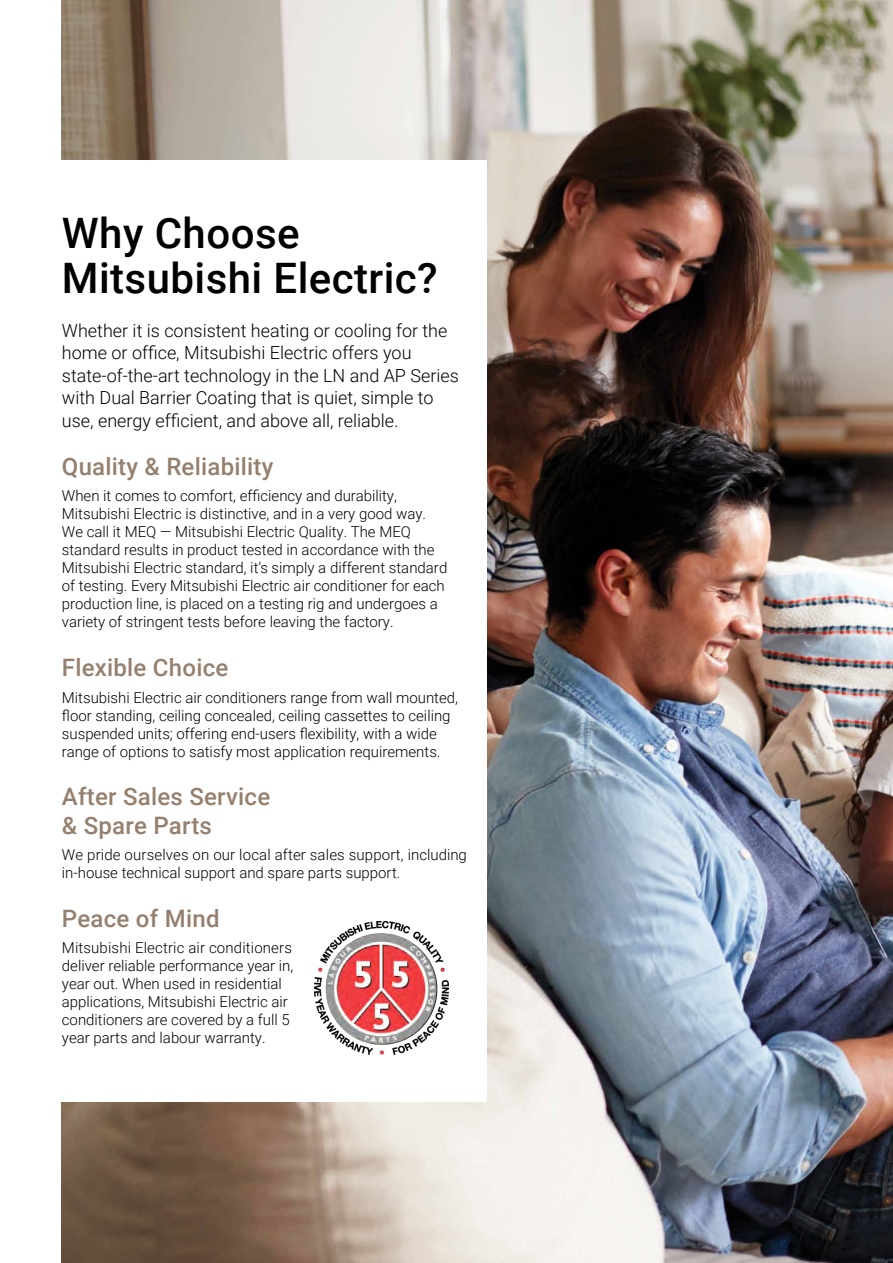
<style>
.page{position:relative;width:893px;height:1263px;background:#fff}
.page>*{position:absolute;margin:0;border:0;box-sizing:border-box;transform-origin:0 0}
.t1{font:500 42px/45px "Roboto";letter-spacing:.01em;color:#000}
.t2{font:500 24px/28.5px "Roboto";letter-spacing:.01em;color:#95806e}
.t3{font:300 18px/22.5px "Roboto";color:#000}
.t4{font:300 15px/18px "Roboto";color:#000}
</style>
<div class="page">
<img style="left:62px;top:0;width:831px;height:1263px">
<div style="left:35px;top:160px;width:452px;height:942px;background:#fff"></div>
<img style="left:314px;top:921px;width:134px;height:133px">
<h1 class="t1" style="left:62px;top:209px;width:377px">Why Choose<br>Mitsubishi Electric?</h1>
<p class="t3" style="left:62px;top:318px;width:398px">Whether it is consistent heating or cooling for the home or office, Mitsubishi Electric offers you state-of-the-art technology in the LN and AP Series with Dual Barrier Coating that is quiet, simple to use, energy efficient, and above all, reliable.</p>
<h2 class="t2" style="left:62px;top:451px;width:213px">Quality &amp; Reliability</h2>
<p class="t4" style="left:62px;top:486px;width:387px">When it comes to comfort, efficiency and durability, Mitsubishi Electric is distinctive, and in a very good way.<br>We call it MEQ — Mitsubishi Electric Quality. The MEQ standard results in product tested in accordance with the Mitsubishi Electric standard, it’s simply a different standard of testing. Every Mitsubishi Electric air conditioner for each production line, is placed on a testing rig and undergoes a variety of stringent tests before leaving the factory.</p>
<h2 class="t2" style="left:62px;top:652px;width:168px">Flexible Choice</h2>
<p class="t4" style="left:62px;top:688px;width:398px">Mitsubishi Electric air conditioners range from wall mounted, floor standing, ceiling concealed, ceiling cassettes to ceiling suspended units; offering end-users flexibility, with a wide range of options to satisfy most application requirements.</p>
<h2 class="t2" style="left:62px;top:781px;width:210px">After Sales Service &amp; Spare Parts</h2>
<p class="t4" style="left:62px;top:845px;width:406px">We pride ourselves on our local after sales support, including in-house technical support and spare parts support.</p>
<h2 class="t2" style="left:62px;top:903px;width:159px">Peace of Mind</h2>
<p class="t4" style="left:62px;top:938px;width:233px">Mitsubishi Electric air conditioners deliver reliable performance year in, year out. When used in residential applications, Mitsubishi Electric air conditioners are covered by a full 5 year parts and labour warranty.</p>
</div>
